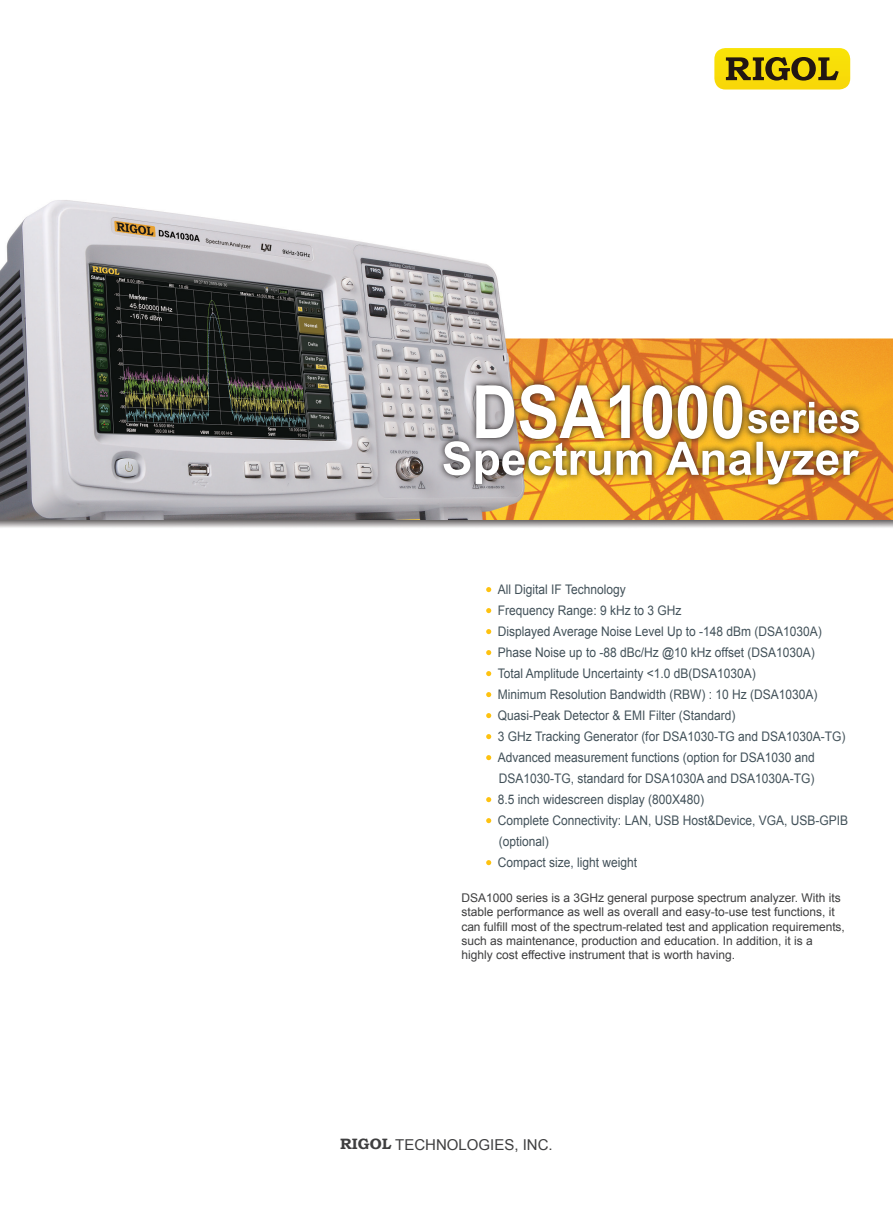
<style>
.page{position:relative;width:893px;height:1212px;background:#fff}
.page>*{position:absolute;margin:0;border:0;box-sizing:border-box;transform-origin:0 0}
.t1{font:15px "Arial";color:#3e3e3f}
.t2{font:13.2px/21px "Arial";color:#425159;scale:.91 1}
.t3{font:12px/14.4px "Arial";color:#3e3e3f}
.s1{font-family:"Bookman Old Style";font-weight:700}
</style>
<div class="page">
<img style="left:0;top:200px;width:893px;height:321px">
<svg style="left:437px;top:434px;width:428px;height:58px;background:#e0a54a"></svg>
<svg style="left:859px;top:395px;width:7px;height:45px"></svg>
<svg style="left:469px;top:378px;width:280px;height:6px;background:#df9a41"></svg>
<img style="left:443px;top:384px;width:416px;height:100px">
<svg style="left:486px;top:587px;width:5px;height:5px"></svg>
<svg style="left:486px;top:608px;width:5px;height:5px"></svg>
<svg style="left:486px;top:629px;width:5px;height:5px"></svg>
<svg style="left:486px;top:650px;width:5px;height:5px"></svg>
<svg style="left:486px;top:671px;width:5px;height:5px"></svg>
<svg style="left:486px;top:692px;width:5px;height:5px"></svg>
<svg style="left:486px;top:713px;width:5px;height:5px"></svg>
<svg style="left:486px;top:734px;width:5px;height:5px"></svg>
<svg style="left:486px;top:755px;width:5px;height:5px"></svg>
<svg style="left:486px;top:797px;width:5px;height:5px"></svg>
<svg style="left:486px;top:818px;width:5px;height:5px"></svg>
<svg style="left:486px;top:860px;width:5px;height:5px"></svg>
<svg style="left:714px;top:48px;width:136px;height:42px;background:#c6af12"></svg>
<p class="t2" style="left:498px;top:579px;width:386px">All Digital IF Technology<br>Frequency Range: 9 kHz to 3 GHz<br>Displayed Average Noise Level Up to -148 dBm (DSA1030A)<br>Phase Noise up to -88 dBc/Hz @10 kHz offset (DSA1030A)<br>Total Amplitude Uncertainty &lt;1.0 dB(DSA1030A)<br>Minimum Resolution Bandwidth (RBW) : 10 Hz (DSA1030A)<br>Quasi-Peak Detector &amp; EMI Filter (Standard)<br>3 GHz Tracking Generator (for DSA1030-TG and DSA1030A-TG)<br>Advanced measurement functions (option for DSA1030 and DSA1030-TG, standard for DSA1030A and DSA1030A-TG)<br>8.5 inch widescreen display (800X480)<br>Complete Connectivity: LAN, USB Host&amp;Device, VGA, USB-GPIB (optional)<br>Compact size, light weight</p>
<p class="t3" style="left:461px;top:890px;width:385px">DSA1000 series is a 3GHz general purpose spectrum analyzer. With its stable performance as well as overall and easy-to-use test functions, it can fulfill most of the spectrum-related test and application requirements, such as maintenance, production and education. In addition, it is a highly cost effective instrument that is worth having.</p>
<p class="t1" style="left:340px;top:1134px;width:214px"><span class="s1">RIGOL</span> TECHNOLOGIES, INC.</p>
</div>
